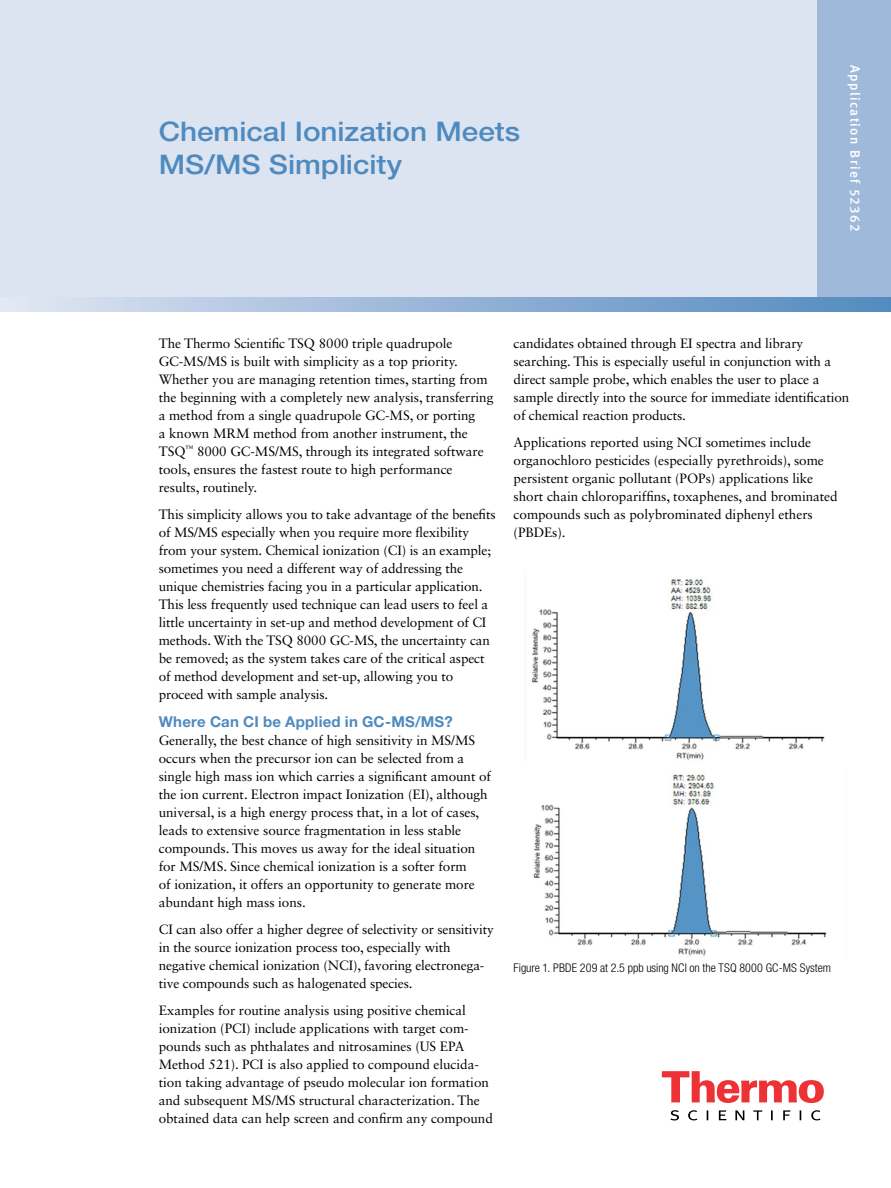
<style>
.page{position:relative;width:891px;height:1188px;background:#fff}
.page>*{position:absolute;margin:0;border:0;box-sizing:border-box;transform-origin:0 0}
.t1{font:500 27px/33px "Helvetica Neue LT Std";letter-spacing:-.005em;color:#4f8abe;scale:1.1 1}
.t2{font:700 15px "Helvetica Neue LT Std";letter-spacing:.015em;color:#4f8abe}
.t3{font:13.5px/18px "Sabon LT Std";letter-spacing:-.005em;color:#000}
.t4{font:13.5px "Meta Medium LF";letter-spacing:.1em;color:#fff}
.t5{font:300 condensed 12px "Helvetica Neue LT Std";letter-spacing:.005em;color:#000}
</style>
<div class="page">
<div style="left:0;top:0;width:891px;height:303px;background:#dde4f1"></div>
<div style="left:817px;top:0;width:74px;height:303px;background:#9fb9da"></div>
<svg style="left:0;top:297px;width:891px;height:15px"></svg>
<svg style="left:662px;top:1071px;width:162px;height:32px"></svg>
<svg style="left:670px;top:1110px;width:151px;height:10px"></svg>
<img style="left:531px;top:578px;width:296px;height:378px">
<h1 class="t1" style="left:159px;top:115px;width:330px">Chemical Ionization Meets<br>MS/MS Simplicity</h1>
<p class="t4" style="left:863px;top:65px;width:168px;rotate:90deg">Application Brief 52362</p>
<p class="t3" style="left:159px;top:334px;width:336px">The Thermo Scientific TSQ 8000 triple quadrupole GC-MS/MS is built with simplicity as a top priority.<br>Whether you are managing retention times, starting from the beginning with a completely new analysis, transferring a method from a single quadrupole GC-MS, or porting<br>a known MRM method from another instrument, the TSQ<sup>™</sup> 8000 GC-MS/MS, through its integrated software tools, ensures the fastest route to high performance results, routinely.</p>
<p class="t3" style="left:159px;top:505px;width:338px">This simplicity allows you to take advantage of the benefits of MS/MS especially when you require more flexibility from your system. Chemical ionization (CI) is an example; sometimes you need a different way of addressing the unique chemistries facing you in a particular application.<br>This less frequently used technique can lead users to feel a little uncertainty in set-up and method development of CI methods. With the TSQ 8000 GC-MS, the uncertainty can be removed; as the system takes care of the critical aspect of method development and set-up, allowing you to proceed with sample analysis.</p>
<p class="t2" style="left:159px;top:713px;width:296px">Where Can CI be Applied in GC-MS/MS?</p>
<p class="t3" style="left:159px;top:731px;width:334px">Generally, the best chance of high sensitivity in MS/MS occurs when the precursor ion can be selected from a single high mass ion which carries a significant amount of the ion current. Electron impact Ionization (EI), although universal, is a high energy process that, in a lot of cases, leads to extensive source fragmentation in less stable compounds. This moves us away for the ideal situation for MS/MS. Since chemical ionization is a softer form<br>of ionization, it offers an opportunity to generate more abundant high mass ions.</p>
<p class="t3" style="left:159px;top:920px;width:337px">CI can also offer a higher degree of selectivity or sensitivity in the source ionization process too, especially with negative chemical ionization (NCI), favoring electronega&shy;tive compounds such as halogenated species.</p>
<p class="t3" style="left:159px;top:1001px;width:336px">Examples for routine analysis using positive chemical ionization (PCI) include applications with target com&shy;pounds such as phthalates and nitrosamines (US EPA Method 521). PCI is also applied to compound elucida&shy;tion taking advantage of pseudo molecular ion formation and subsequent MS/MS structural characterization. The obtained data can help screen and confirm any compound</p>
<p class="t3" style="left:514px;top:334px;width:337px">candidates obtained through EI spectra and library searching. This is especially useful in conjunction with a direct sample probe, which enables the user to place a sample directly into the source for immediate identification of chemical reaction products.</p>
<p class="t3" style="left:514px;top:433px;width:326px">Applications reported using NCI sometimes include organochloro pesticides (especially pyrethroids), some persistent organic pollutant (POPs) applications like short chain chloropariffins, toxaphenes, and brominated compounds such as polybrominated diphenyl ethers (PBDEs).</p>
<p class="t5" style="left:514px;top:961px;width:319px">Figure 1. PBDE 209 at 2.5 ppb using NCI on the TSQ 8000 GC-MS System</p>
</div>
